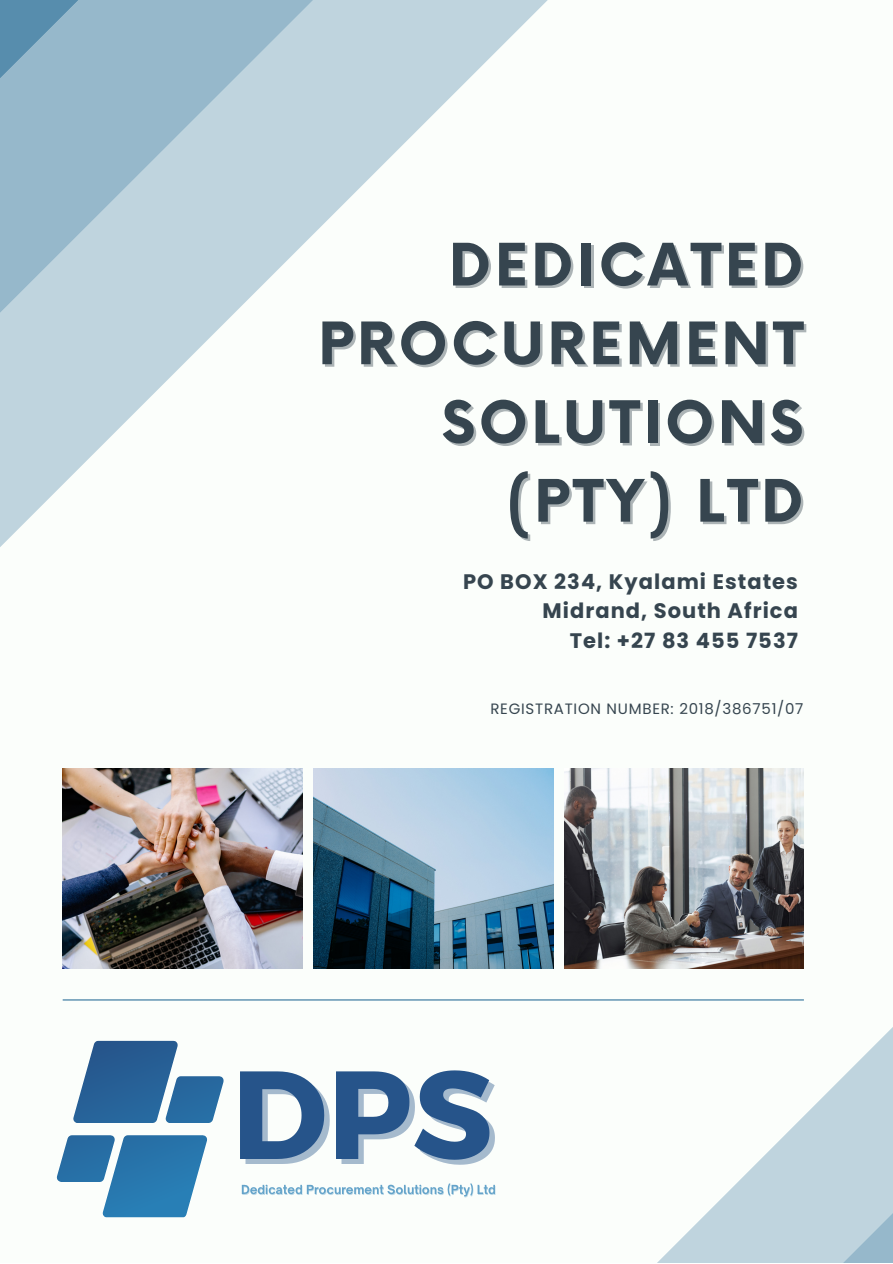
<style>
.page{position:relative;width:893px;height:1264px;background:#fff}
.page>*{position:absolute;margin:0;border:0;box-sizing:border-box;transform-origin:0 0}
.t1{font:700 57px/78.8px "Now";letter-spacing:.06em;color:#36454f;text-align:right}
.t2{font:700 21px/29.2px "Poppins";letter-spacing:.05em;color:#36454f;text-align:right}
.t3{font:15px "Poppins";letter-spacing:.05em;color:#36454f}
</style>
<div class="page">
<div style="left:0;top:0;width:892px;height:1262px;background:#fbfefb"></div>
<svg style="left:566px;top:794px;width:238px;height:468px"></svg>
<svg style="left:752px;top:979px;width:140px;height:283px"></svg>
<img style="left:63px;top:768px;width:239px;height:200px">
<img style="left:313px;top:768px;width:240px;height:200px">
<img style="left:564px;top:768px;width:239px;height:200px">
<hr style="left:63px;top:999px;width:740px;height:1px;background:#2f719a">
<svg style="left:0;top:0;width:548px;height:547px"></svg>
<svg style="left:0;top:0;width:414px;height:370px;fill:#bfd4de"></svg>
<svg style="left:0;top:0;width:180px;height:136px;background:#8db2c7"></svg>
<img style="left:56px;top:1000px;width:481px;height:218px">
<h1 class="t1" style="left:318px;top:229px;width:486px">DEDICATED<br>PROCUREMENT<br>SOLUTIONS (PTY) LTD</h1>
<p class="t2" style="left:463px;top:567px;width:336px">PO BOX 234, Kyalami Estates<br>Midrand, South Africa<br>Tel: +27 83 455 7537</p>
<p class="t3" style="left:490px;top:698px;width:314px">REGISTRATION NUMBER: 2018/386751/07</p>
</div>
